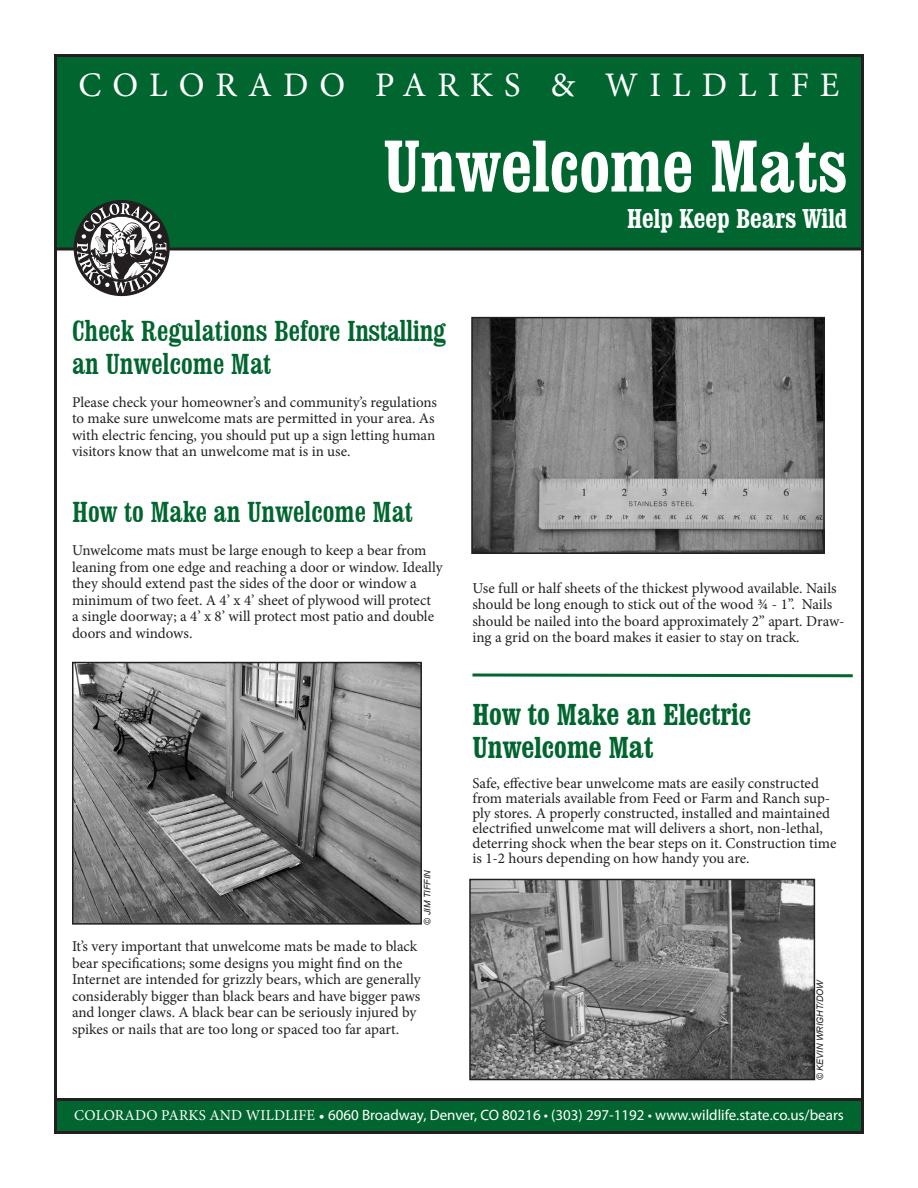
<style>
.page{position:relative;width:918px;height:1188px;background:#fff}
.page>*{position:absolute;margin:0;border:0;box-sizing:border-box;transform-origin:0 0}
.t1{font:700 condensed 72px "Clarendon BT";color:#fff}
.t2{font:34.5px "Minion Pro";letter-spacing:.32em;color:#fff}
.t3{font:condensed 30px/33px "Clarendon BT";color:#00652e}
.t4{font:700 condensed 30px/33px "Clarendon BT";color:#00652e}
.t5{font:700 condensed 27px "Clarendon BT";color:#fff}
.t6{font:15px/16.5px "Minion Pro";letter-spacing:-.005em;color:#231f20}
.t7{font:15px "Myriad Pro";color:#fff}
.t8{font:italic 9px "Arial";color:#231f20}
.s1{font-family:"Minion Pro"}
</style>
<div class="page">
<div style="left:56px;top:56px;width:806px;height:193px;background:#00652e"></div>
<div style="left:54px;top:54px;width:810px;height:196px;border:3px solid #231f20"></div>
<svg style="left:77px;top:203px;width:89px;height:90px"></svg>
<div style="left:56px;top:1100px;width:806px;height:32px;background:#00652e"></div>
<div style="left:54px;top:1098px;width:810px;height:36px;border:3px solid #231f20"></div>
<img style="left:75px;top:665px;width:344px;height:257px">
<div style="left:72px;top:662px;width:350px;height:263px;border:2px solid #231f20"></div>
<img style="left:474px;top:320px;width:348px;height:231px">
<div style="left:471px;top:317px;width:354px;height:237px;border:2px solid #231f20"></div>
<svg style="left:472px;top:673px;width:381px;height:5px"></svg>
<img style="left:472px;top:882px;width:340px;height:195px">
<div style="left:469px;top:879px;width:346px;height:201px;border:2px solid #231f20"></div>
<p class="t2" style="left:78px;top:61px;width:763px">COLORADO PARKS &amp; WILDLIFE</p>
<p class="t1" style="left:383px;top:122px;width:466px">Unwelcome Mats</p>
<p class="t5" style="left:627px;top:201px;width:222px">Help Keep Bears Wild</p>
<p class="t3" style="left:72px;top:313px;width:375px">Check Regulations Before Installing an Unwelcome Mat</p>
<p class="t6" style="left:72px;top:394px;width:367px">Please check your homeowner’s and community’s regulations to make sure unwelcome mats are permitted in your area. As with electric fencing, you should put up a sign letting human visitors know that an unwelcome mat is in use.</p>
<p class="t3" style="left:72px;top:495px;width:342px">How to Make an Unwelcome Mat</p>
<p class="t6" style="left:72px;top:542px;width:372px">Unwelcome mats must be large enough to keep a bear from leaning from one edge and reaching a door or window. Ideally they should extend past the sides of the door or window a minimum of two feet. A 4’ x 4’ sheet of plywood will protect<br>a single doorway; a 4’ x 8’ will protect most patio and double doors and windows.</p>
<p class="t8" style="left:422px;top:925px;width:56px;rotate:-90deg">© JIM TIFFIN</p>
<p class="t6" style="left:72px;top:938px;width:350px">It’s very important that unwelcome mats be made to black bear specifications; some designs you might find on the Internet are intended for grizzly bears, which are generally considerably bigger than black bears and have bigger paws and longer claws. A black bear can be seriously injured by spikes or nails that are too long or spaced too far apart.</p>
<p class="t6" style="left:472px;top:580px;width:374px">Use full or half sheets of the thickest plywood available. Nails should be long enough to stick out of the wood ¾ - 1”. Nails should be nailed into the board approximately 2” apart. Draw&shy;ing a grid on the board makes it easier to stay on track.</p>
<p class="t4" style="left:472px;top:697px;width:280px">How to Make an Electric<br>Unwelcome Mat</p>
<p class="t6" style="left:472px;top:776px;width:365px;line-height:15px">Safe, effective bear unwelcome mats are easily constructed from materials available from Feed or Farm and Ranch sup&shy;ply stores. A properly constructed, installed and maintained electrified unwelcome mat will delivers a short, non-lethal, deterring shock when the bear steps on it. Construction time is 1-2 hours depending on how handy you are.</p>
<p class="t8" style="left:814px;top:1080px;width:102px;rotate:-90deg">© KEVIN WRIGHT/DOW</p>
<p class="t7" style="left:74px;top:1105px;width:771px"><span class="s1">COLORADO PARKS AND WILDLIFE •</span> 6060 Broadway, Denver, CO 80216 • (303) 297-1192 • www.wildlife.state.co.us/bears</p>
</div>
